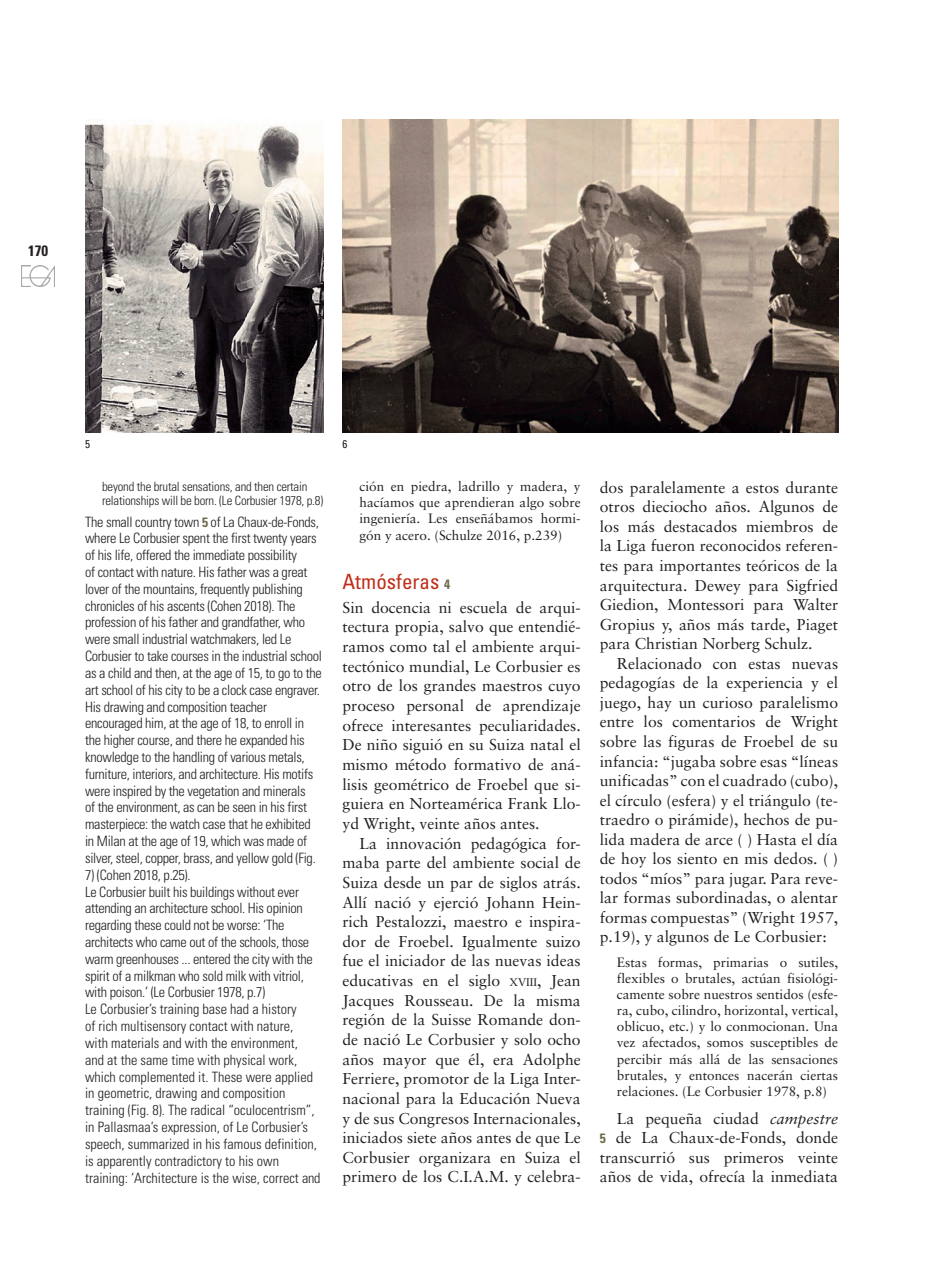
<style>
.page{position:relative;width:936px;height:1276px;background:#fff}
.page>*{position:absolute;margin:0;border:0;box-sizing:border-box;transform-origin:0 0}
.TITULAR_1_CAST{font:condensed 21px "Univers";color:#c02d19}
.t1{font:15.75px/19.6px "Sabon";color:#231f20;text-align:justify}
.t2{font:700 condensed 15px "Univers";color:#231f20}
.t3{font:300 condensed 14.25px/16.8px "Univers";letter-spacing:-.02em;color:#231f20}
.t4{font:300 condensed 14.25px/16.8px "Univers";color:#231f20}
.t5{font:13.5px/16px "Sabon";color:#231f20;text-align:justify}
.t6{font:300 condensed 12.75px/14.7px "Univers";letter-spacing:-.015em;color:#231f20}
.PIES_DE_FOTO_INGLES{font:condensed 11.25px "Univers";color:#231f20}
.s1{font-weight:700;font-size:13.5px;color:#6d6a4a}
.s2{font-size:10.95px}
.s3{font-style:italic}
.s4{font-family:"Univers";font-weight:700;font-stretch:condensed;font-size:13.5px;color:#6d6a4a}
</style>
<div class="page">
<img style="left:22px;top:265px;width:33px;height:21px">
<img style="left:85px;top:120px;width:238px;height:312px">
<img style="left:342px;top:120px;width:496px;height:312px">
<p class="t2" style="left:28px;top:242px;width:21px">170</p>
<p class="PIES_DE_FOTO_INGLES" style="left:85px;top:437px;width:6px">5</p>
<p class="PIES_DE_FOTO_INGLES" style="left:342px;top:437px;width:6px">6</p>
<p class="t6" style="left:102px;top:479px;width:223px">beyond the brutal sensations, and then certain relationships will be born. (Le Corbusier 1978, p.8)</p>
<p class="t3" style="left:85px;top:513px;width:238px">The small country town <span class="s1">5</span> of La Chaux-de-Fonds, where Le Corbusier spent the first twenty years of his life, offered the immediate possibility<br>of contact with nature. His father was a great lover of the mountains, frequently publishing chronicles of his ascents (Cohen 2018). The profession of his father and grandfather, who were small industrial watchmakers, led Le Corbusier to take courses in the industrial school as a child and then, at the age of 15, to go to the art school of his city to be a clock case engraver.</p>
<p class="t3" style="left:85px;top:698px;width:232px">His drawing and composition teacher encouraged him, at the age of 18, to enroll in the higher course, and there he expanded his knowledge to the handling of various metals, furniture, interiors, and architecture. His motifs were inspired by the vegetation and minerals of the environment, as can be seen in his first masterpiece: the watch case that he exhibited in Milan at the age of 19, which was made of silver, steel, copper, brass, and yellow gold (Fig.</p>
<p class="t3" style="left:85px;top:866px;width:107px">7) (Cohen 2018, p.25).</p>
<p class="t3" style="left:85px;top:883px;width:229px">Le Corbusier built his buildings without ever attending an architecture school. His opinion regarding these could not be worse: ‘The architects who came out of the schools, those warm greenhouses ... entered the city with the spirit of a milkman who sold milk with vitriol, with poison.’ (Le Corbusier 1978, p.7)</p>
<p class="t4" style="left:85px;top:1001px;width:237px">Le Corbusier’s training base had a history<br>of rich multisensory contact with nature,<br>with materials and with the environment, and at the same time with physical work, which complemented it. These were applied in geometric, drawing and composition training (Fig. 8). The radical “oculocentrism”, in Pallasmaa’s expression, of Le Corbusier’s speech, summarized in his famous definition, is apparently contradictory to his own training: ‘Architecture is the wise, correct and</p>
<p class="t5" style="left:359px;top:478px;width:223px">ción en piedra, ladrillo y madera, y hacíamos que aprendieran algo sobre ingeniería. Les enseñábamos hormi&shy;gón y acero. (Schulze 2016, p.239)</p>
<p class="TITULAR_1_CAST" style="left:342px;top:568px;width:109px">Atmósferas <span class="s1">4</span></p>
<p class="t1" style="left:342px;top:597px;width:240px">Sin docencia ni escuela de arqui&shy;tectura propia, salvo que entendié&shy;ramos como tal el ambiente arqui&shy;tectónico mundial, Le Corbusier es otro de los grandes maestros cuyo proceso personal de aprendizaje ofrece interesantes peculiaridades.<br>De niño siguió en su Suiza natal el mismo método formativo de aná&shy;lisis geométrico de Froebel que si&shy;guiera en Norteamérica Frank Llo&shy;yd Wright, veinte años antes.</p>
<p class="t1" style="left:342px;top:833px;width:240px;text-indent:17px">La innovación pedagógica for&shy;maba parte del ambiente social de Suiza desde un par de siglos atrás.<br>Allí nació y ejerció Johann Hein&shy;rich Pestalozzi, maestro e inspira&shy;dor de Froebel. Igualmente suizo fue el iniciador de las nuevas ideas educativas en el siglo <span class="s2">xviii</span>, Jean Jacques Rousseau. De la misma región de la Suisse Romande don&shy;de nació Le Corbusier y solo ocho años mayor que él, era Adolphe Ferriere, promotor de la Liga Inter&shy;nacional para la Educación Nueva y de sus Congresos Internacionales, iniciados siete años antes de que Le Corbusier organizara en Suiza el primero de los C.I.A.M. y celebra-</p>
<p class="t1" style="left:600px;top:477px;width:240px">dos paralelamente a estos durante otros dieciocho años. Algunos de los más destacados miembros de la Liga fueron reconocidos referen&shy;tes para importantes teóricos de la arquitectura. Dewey para Sigfried Giedion, Montessori para Walter Gropius y, años más tarde, Piaget para Christian Norberg Schulz.</p>
<p class="t1" style="left:600px;top:653px;width:240px;text-indent:17px">Relacionado con estas nuevas pedagogías de la experiencia y el juego, hay un curioso paralelismo entre los comentarios de Wright sobre las figuras de Froebel de su infancia: “jugaba sobre esas “líneas unificadas” con el cuadrado (cubo), el círculo (esfera) y el triángulo (te&shy;traedro o pirámide), hechos de pu&shy;lida madera de arce ( ) Hasta el día de hoy los siento en mis dedos. ( ) todos “míos” para jugar. Para reve&shy;lar formas subordinadas, o alentar formas compuestas” (Wright 1957, p.19), y algunos de Le Corbusier:</p>
<p class="t5" style="left:617px;top:954px;width:223px">Estas formas, primarias o sutiles, flexibles o brutales, actúan fisiológi&shy;camente sobre nuestros sentidos (esfe&shy;ra, cubo, cilindro, horizontal, vertical, oblicuo, etc.) y lo conmocionan. Una vez afectados, somos susceptibles de percibir más allá de las sensaciones brutales, y entonces nacerán ciertas relaciones. (Le Corbusier 1978, p.8)</p>
<p class="t1" style="left:600px;top:1108px;width:240px;text-indent:17px">La pequeña ciudad <span class="s3">campestre </span><span class="s4">5</span> de La Chaux-de-Fonds, donde transcurrió sus primeros veinte años de vida, ofrecía la inmediata</p>
</div>
